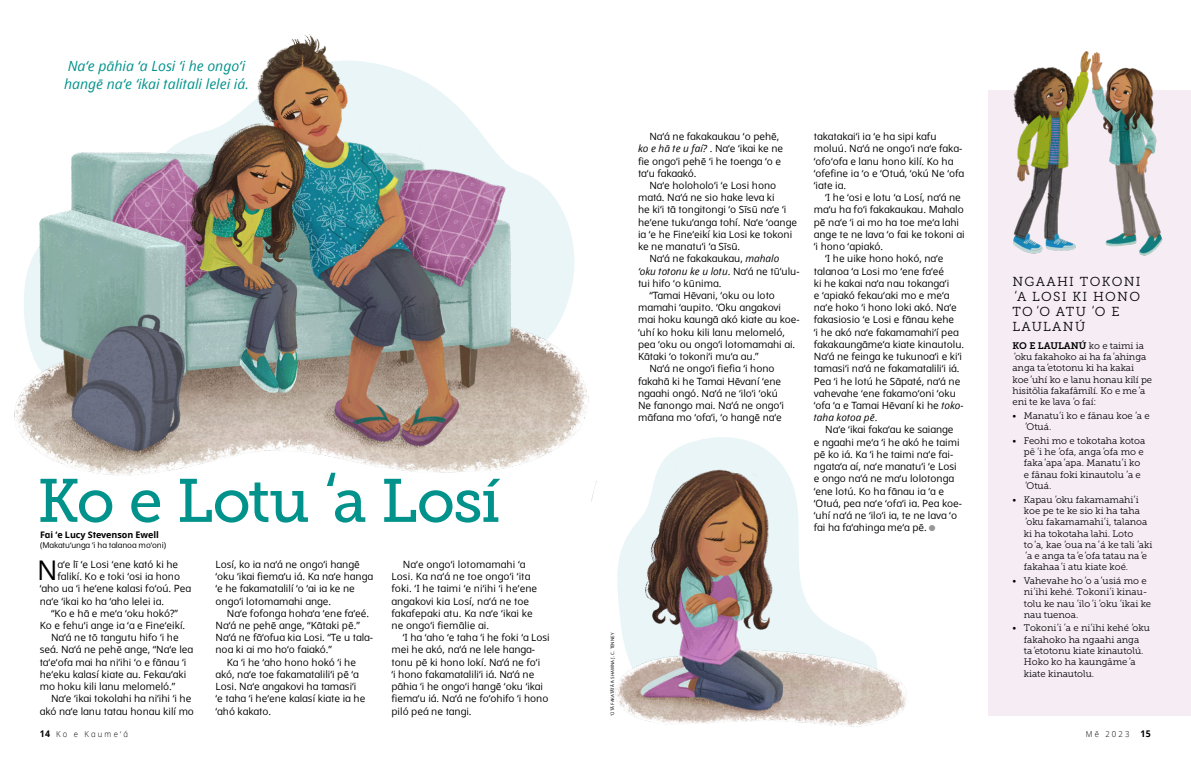
<style>
.page{position:relative;width:1191px;height:774px;background:#fff}
.page>*{position:absolute;margin:0;border:0;box-sizing:border-box;transform-origin:0 0}
.t1{font:61px "Museo Slablds Lat 500";letter-spacing:-.03em;color:#00928b}
.p1_first{font:27.1px "Dots Solidlds Lat";color:#000}
.t2{font:italic 14px/18px "Dots Solidlds Lat";color:#00928b}
.p1_title_aside_sideb{font:13px/14.8px "Museo Slablds Lat 300";letter-spacing:.1em;color:#000}
.p1{font:10px/12.2px "Dots Solidlds Lat";color:#000}
.p1_first-2{font:10px "Dots Solidlds Lat";color:#000}
.p1_aside_sidebar_bul{font:9.5px/11.3px "Museo Slablds Lat 300";color:#000}
.p1_aside_sidebar_fir{font:9.5px/11.3px "Museo Slablds Lat 300";letter-spacing:-.005em;color:#000}
.p1_author-name{font:700 9px "Dots Solidlds Lat";letter-spacing:-.005em;color:#000}
.t3{font:300 8.2px "Dots Solidlds Lat";letter-spacing:.28em;color:#000;scale:.95 1}
.p1_author-role{font:8px "Dots Solidlds Lat";letter-spacing:-.005em;color:#000}
.FIGimg-CRDT_para{font:4.5px "Dots Solidlds Lat";color:#000}
.s1{font-style:italic}
.s2{font-family:"Ding P Ilds Dpi";font-size:8.5px;color:#969798}
.s3{font-family:"Museo Slablds Lat 700"}
.s4{font-weight:700;font-size:9.2px}
</style>
<div class="page">
<svg style="left:660px;top:437px;width:122px;height:29px;fill:#eaf5f7"></svg>
<img style="left:14px;top:34px;width:582px;height:467px">
<img style="left:615px;top:466px;width:293px;height:261px">
<div style="left:988px;top:91px;width:203px;height:625px;background:#f6ecf4"></div>
<img style="left:988px;top:51px;width:185px;height:205px">
<p class="t2" style="left:64px;top:57px;width:186px">Naʻe pāhia ʻa Losi ʻi he ongoʻi hangē naʻe ʻikai talitali lelei iá.</p>
<p class="t1" style="left:37px;top:450px;width:464px">Ko e Lotu ʻa Losí</p>
<p class="p1_author-name" style="left:40px;top:528px;width:120px">Fai ʻe Lucy Stevenson Ewell</p>
<p class="p1_author-role" style="left:40px;top:539px;width:128px">(Makatuʻunga ʻi ha talanoa moʻoni)</p>
<p class="p1_first" style="left:37px;top:550px;width:22px">N</p>
<p class="p1_first-2" style="left:57px;top:557px;width:122px">aʻe lī ʻe Losi ʻene kató ki he</p>
<p class="p1_first-2" style="left:57px;top:569px;width:124px">falikí. Ko e toki ʻosi ia hono</p>
<p class="p1_first-2" style="left:40px;top:581px;width:153px">ʻaho ua ʻi heʻene kalasi foʻoú. Pea</p>
<p class="p1_first-2" style="left:40px;top:594px;width:126px">naʻe ʻikai ko ha ʻaho lelei ia.</p>
<p class="p1" style="left:40px;top:607px;width:147px;text-align:center">“Ko e hā e meʻa ʻoku hokó?”<br>Ko e fehuʻi ange ia ʻa e Fineʻeikí.</p>
<p class="p1" style="left:40px;top:631px;width:155px;text-indent:11px">Naʻá ne tō tangutu hifo ʻi he seá. Naʻá ne pehē ange, “Naʻe lea taʻeʻofa mai ha niʻihi ʻo e fānau ʻi heʻeku kalasí kiate au. Fekauʻaki mo hoku kili lanu melomeló.”</p>
<p class="p1" style="left:40px;top:693px;width:156px;text-align:right">Naʻe ʻikai tokolahi ha niʻihi ʻi he akó naʻe lanu tatau honau kilí mo</p>
<p class="p1" style="left:215px;top:558px;width:159px">Losí, ko ia naʻá ne ongoʻi hangē ʻoku ʻikai fiemaʻu iá. Ka naʻe hanga ʻe he fakamatalilí ʻo ʻai ia ke ne ongoʻi lotomamahi ange.</p>
<p class="p1" style="left:215px;top:607px;width:159px;text-indent:11px">Naʻe fofonga hohaʻa ʻene faʻeé.<br>Naʻá ne pehē ange, “Kātaki pē.”<br>Naʻá ne fāʻofua kia Losi. “Te u tala&shy;noa ki ai mo hoʻo faiakó.”</p>
<p class="p1" style="left:215px;top:656px;width:151px;text-indent:11px">Ka ʻi he ʻaho hono hokó ʻi he akó, naʻe toe fakamataliliʻi pē ʻa<br>Losi. Naʻe angakovi ha tamasiʻi ʻe taha ʻi heʻene kalasí kiate ia he ʻahó kakato.</p>
<p class="p1" style="left:391px;top:558px;width:147px;text-indent:11px">Naʻe ongoʻi lotomamahi ʻa<br>Losi. Ka naʻá ne toe ongoʻi ʻita foki. ʻI he taimi ʻe niʻihi ʻi heʻene angakovi kia Losí, naʻá ne toe fakafepaki atu. Ka naʻe ʻikai ke ne ongoʻi fiemālie ai.</p>
<p class="p1" style="left:391px;top:631px;width:160px;text-indent:11px">ʻI ha ʻaho ʻe taha ʻi he foki ʻa Losi mei he akó, naʻá ne lele hanga&shy;tonu pē ki hono lokí. Naʻá ne foʻi<br>ʻi hono fakamataliliʻi iá. Naʻá ne pāhia ʻi he ongoʻi hangē ʻoku ʻikai fiemaʻu iá. Naʻá ne foʻohifo ʻi hono piló peá ne tangi.</p>
<p class="p1" style="left:638px;top:130px;width:147px;text-indent:11px">Naʻá ne fakakaukau ʻo pehē, <span class="s1">ko e hā te u faí?</span> . Naʻe ʻikai ke ne fie ongoʻi pehē ʻi he toenga ʻo e taʻu fakaakó.</p>
<p class="p1" style="left:638px;top:179px;width:160px;text-indent:11px">Naʻe holoholoʻi ʻe Losi hono matá. Naʻá ne sio hake leva ki<br>he kiʻi tā tongitongi ʻo Sīsū naʻe ʻi heʻene tukuʻanga tohí. Naʻe ʻoange ia ʻe he Fineʻeikí kia Losi ke tokoni ke ne manatuʻi ʻa Sīsū.</p>
<p class="p1" style="left:638px;top:253px;width:163px;text-indent:11px">Naʻá ne fakakaukau, <span class="s1">mahalo ʻoku totonu ke u lotu</span>. Naʻá ne tūʻulu&shy;tui hifo ʻo kūnima.</p>
<p class="p1" style="left:638px;top:289px;width:163px;text-indent:11px">“Tamai Hēvani, ʻoku ou loto mamahi ʻaupito. ʻOku angakovi mai hoku kaungā akó kiate au koe-ʻuhí ko hoku kili lanu melomeló, pea ʻoku ou ongoʻi lotomamahi ai.<br>Kātaki ʻo tokoniʻi muʻa au.”</p>
<p class="p1" style="left:638px;top:363px;width:147px;text-align:center">Naʻá ne ongoʻi fiefia ʻi hono fakahā ki he Tamai Hēvaní ʻene ngaahi ongó. Naʻá ne ʻiloʻi ʻokú<br>Ne fanongo mai. Naʻá ne ongoʻi māfana mo ʻofaʻi, ʻo hangē naʻe</p>
<p class="p1" style="left:814px;top:130px;width:152px">takatakaiʻi ia ʻe ha sipi kafu moluú. Naʻá ne ongoʻi naʻe faka-ʻofoʻofa e lanu hono kilí. Ko ha ʻofefine ia ʻo e ʻOtuá, ʻokú Ne ʻofa ʻiate ia.</p>
<p class="p1" style="left:814px;top:191px;width:152px;text-indent:11px">ʻI he ʻosi e lotu ʻa Losí, naʻá ne maʻu ha foʻi fakakaukau. Mahalo pē naʻe ʻi ai mo ha toe meʻa lahi ange te ne lava ʻo fai ke tokoni ai ʻi hono ʻapiakó.</p>
<p class="p1" style="left:814px;top:253px;width:152px;text-indent:11px">ʻI he uike hono hokó, naʻe talanoa ʻa Losi mo ʻene faʻeé<br>ki he kakai naʻa nau tokangaʻi<br>e ʻapiakó fekauʻaki mo e meʻa naʻe hoko ʻi hono loki akó. Naʻe fakasiosio ʻe Losi e fānau kehe<br>ʻi he akó naʻe fakamamahiʻí pea fakakaungāmeʻa kiate kinautolu.<br>Naʻá ne feinga ke tukunoaʻi e kiʻi tamasiʻi naʻá ne fakamataliliʻi iá.<br>Pea ʻi he lotú he Sāpaté, naʻá ne vahevahe ʻene fakamoʻoni ʻoku ʻofa ʻa e Tamai Hēvaní ki he <span class="s1">toko&shy;taha kotoa pē</span>.</p>
<p class="p1" style="left:814px;top:424px;width:150px;text-indent:11px">Naʻe ʻikai fakaʻau ke saiange<br>e ngaahi meʻa ʻi he akó he taimi pē ko iá. Ka ʻi he taimi naʻe fai&shy;ngataʻa aí, naʻe manatuʻi ʻe Losi e ongo naʻá ne maʻu lolotonga ʻene lotú. Ko ha fānau ia ʻa e ʻOtuá, pea naʻe ʻofaʻi ia. Pea koe-ʻuhí naʻá ne ʻiloʻi ia, te ne lava ʻo</p>
<p class="p1" style="left:814px;top:521px;width:123px">fai ha faʻahinga meʻa pē. <span class="s2">●</span></p>
<p class="FIGimg-CRDT_para" style="left:609px;top:716px;width:85px;rotate:-90deg">ʻŪ TĀ FAKATĀTĀ ʻA SHAWNA J. C. TENNEY</p>
<p class="p1_title_aside_sideb" style="left:1012px;top:274px;width:130px">NGAAHI TOKONI ʻA LOSI KI HONO<br>TOʻO ATU ʻO E<br>LAULANÚ</p>
<p class="p1_aside_sidebar_fir" style="left:1012px;top:340px;width:141px"><span class="s3">KO E LAULANÚ</span> ko e taimi ia ʻoku fakahoko ai ha faʻahinga anga taʻetotonu ki ha kakai koeʻuhí ko e lanu honau kilí pe hisitōlia fakafāmilí. Ko e meʻa eni te ke lava ʻo faí:</p>
<p class="p1_aside_sidebar_bul" style="left:1023px;top:410px;width:127px;text-indent:-11px">• Manatuʻi ko e fānau koe ʻa e ʻOtuá.</p>
<p class="p1_aside_sidebar_bul" style="left:1023px;top:435px;width:123px;text-indent:-11px">• Feohi mo e tokotaha kotoa pē ʻi he ʻofa, angaʻofa mo e fakaʻapaʻapa. Manatuʻi ko e fānau foki kinautolu ʻa e ʻOtuá.</p>
<p class="p1_aside_sidebar_bul" style="left:1023px;top:493px;width:130px;text-indent:-11px">• Kapau ʻoku fakamamahiʻi koe pe te ke sio ki ha taha ʻoku fakamamahiʻi, talanoa ki ha tokotaha lahi. Loto toʻa, kae ʻoua naʻá ke tali ʻaki ʻa e anga taʻeʻofa tatau naʻe fakahaaʻi atu kiate koé.</p>
<p class="p1_aside_sidebar_bul" style="left:1023px;top:575px;width:129px;text-indent:-11px">• Vahevahe hoʻo aʻusiá mo e niʻihi kehé. Tokoniʻi kinau&shy;tolu ke nau ʻiloʻi ʻoku ʻikai ke nau tuenoa.</p>
<p class="p1_aside_sidebar_bul" style="left:1023px;top:622px;width:128px;text-indent:-11px">• Tokoniʻi ʻa e niʻihi kehé ʻoku fakahoko ha ngaahi anga taʻetotonu kiate kinautolú.<br>Hoko ko ha kaungāmeʻa kiate kinautolu.</p>
<p class="t3" style="left:40px;top:728px;width:94px"><span class="s4">14</span> Ko e Kaumeʻá</p>
<p class="t3" style="left:1085px;top:728px;width:70px">Mē 2023 <span class="s4">15</span></p>
</div>
